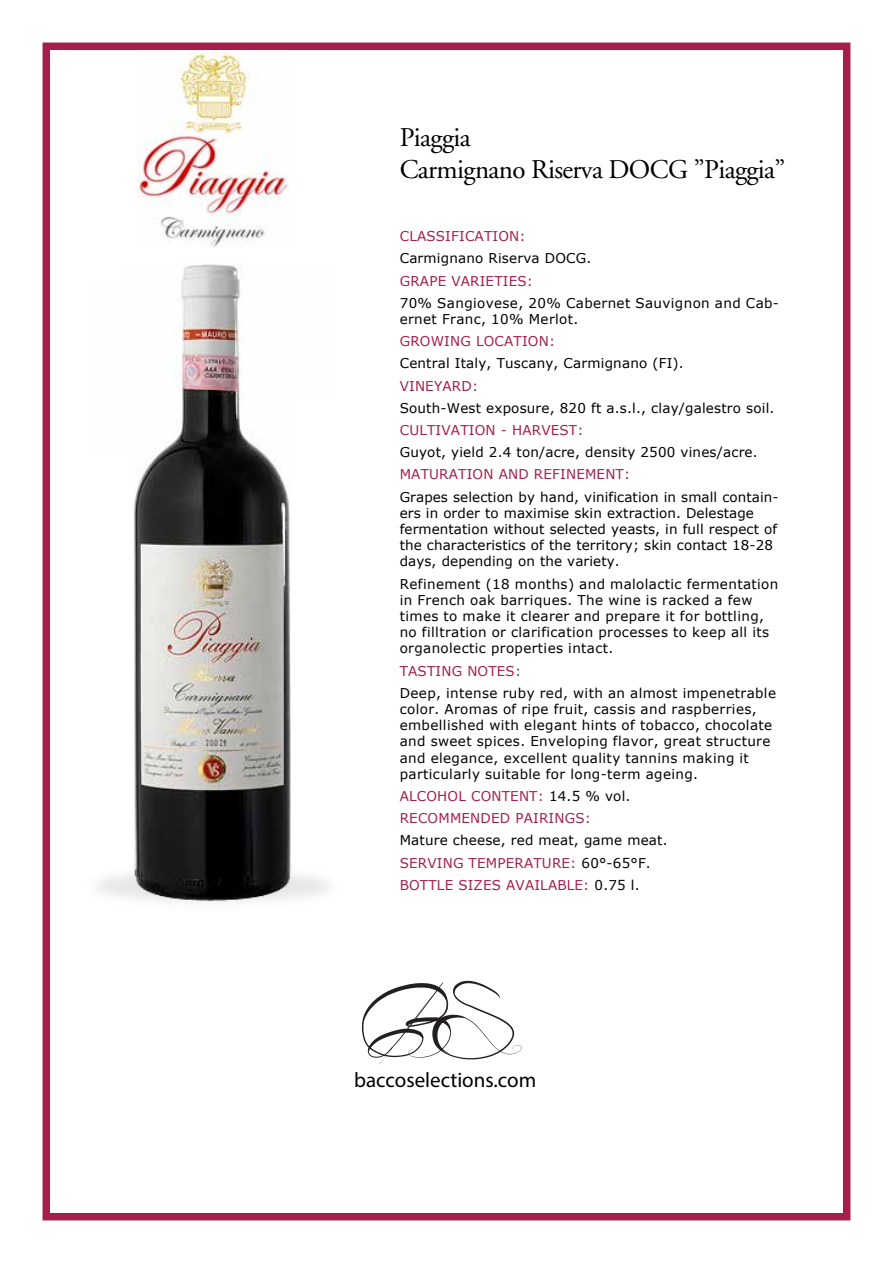
<style>
.page{position:relative;width:893px;height:1263px;background:#fff}
.page>*{position:absolute;margin:0;border:0;box-sizing:border-box;transform-origin:0 0}
.t1{font:75px "Estrela Fulguria.1748.";color:#231f20}
.t2{font:27px/32.4px "Adobe Garamond";letter-spacing:-.02em;color:#000}
.t3{font:21px "Myriad Pro";color:#000}
.t4{font:13.5px/16.2px "Verdana";letter-spacing:.03em;color:#000}
.t5{font:13.5px/16.2px "Verdana";letter-spacing:.005em;color:#000}
.t6{font:13.5px/22.2px "Verdana";letter-spacing:.015em;color:#a4204b}
.s1{color:#000}
.s2{color:#a4204b}
</style>
<div class="page">
<div style="left:43px;top:43px;width:807px;height:1177px;border:8px solid #a4204b"></div>
<img style="left:97px;top:263px;width:232px;height:639px">
<img style="left:137px;top:53px;width:151px;height:194px">
<h2 class="t2" style="left:400px;top:122px;width:387px">Piaggia<br>Carmignano Riserva DOCG ”Piaggia”</h2>
<p class="t6" style="left:400px;top:225px;width:127px">CLASSIFICATION:</p>
<p class="t4" style="left:400px;top:250px;width:193px">Carmignano Riserva DOCG.</p>
<p class="t6" style="left:400px;top:270px;width:135px">GRAPE VARIETIES:</p>
<p class="t4" style="left:400px;top:295px;width:381px">70% Sangiovese, 20% Cabernet Sauvignon and Cab&shy;ernet Franc, 10% Merlot.</p>
<p class="t6" style="left:400px;top:330px;width:157px">GROWING LOCATION:</p>
<p class="t4" style="left:400px;top:355px;width:286px">Central Italy, Tuscany, Carmignano (FI).</p>
<p class="t6" style="left:400px;top:374px;width:80px">VINEYARD:</p>
<p class="t4" style="left:400px;top:400px;width:376px">South-West exposure, 820 ft a.s.l., clay/galestro soil.</p>
<p class="t6" style="left:400px;top:419px;width:185px">CULTIVATION - HARVEST:</p>
<p class="t4" style="left:400px;top:444px;width:360px">Guyot, yield 2.4 ton/acre, density 2500 vines/acre.</p>
<p class="t6" style="left:400px;top:463px;width:232px">MATURATION AND REFINEMENT:</p>
<p class="t5" style="left:400px;top:488px;width:380px">Grapes selection by hand, vinification in small contain&shy;ers in order to maximise skin extraction. Delestage fermentation without selected yeasts, in full respect of the characteristics of the territory; skin contact 18-28 days, depending on the variety.</p>
<p class="t4" style="left:400px;top:575px;width:380px">Refinement (18 months) and malolactic fermentation in French oak barriques. The wine is racked a few times to make it clearer and prepare it for bottling, no filltration or clarification processes to keep all its organolectic properties intact.</p>
<p class="t6" style="left:400px;top:659px;width:123px">TASTING NOTES:</p>
<p class="t4" style="left:400px;top:685px;width:378px">Deep, intense ruby red, with an almost impenetrable color. Aromas of ripe fruit, cassis and raspberries, embellished with elegant hints of tobacco, chocolate and sweet spices. Enveloping flavor, great structure and elegance, excellent quality tannins making it particularly suitable for long-term ageing.</p>
<p class="t6" style="left:400px;top:785px;width:232px">ALCOHOL CONTENT: <span class="s1">14.5 % vol.<br></span>RECOMMENDED PAIRINGS:</p>
<p class="t4" style="left:400px;top:829px;width:269px;line-height:22.2px">Mature cheese, red meat, game meat.<br><span class="s2">SERVING TEMPERATURE:</span> 60°-65°F.<br><span class="s2">BOTTLE SIZES AVAILABLE:</span> 0.75 l.</p>
<h1 class="t1" style="left:370px;top:987px;width:155px">BS</h1>
<h3 class="t3" style="left:354px;top:1067px;width:183px">baccoselections.com</h3>
</div>
